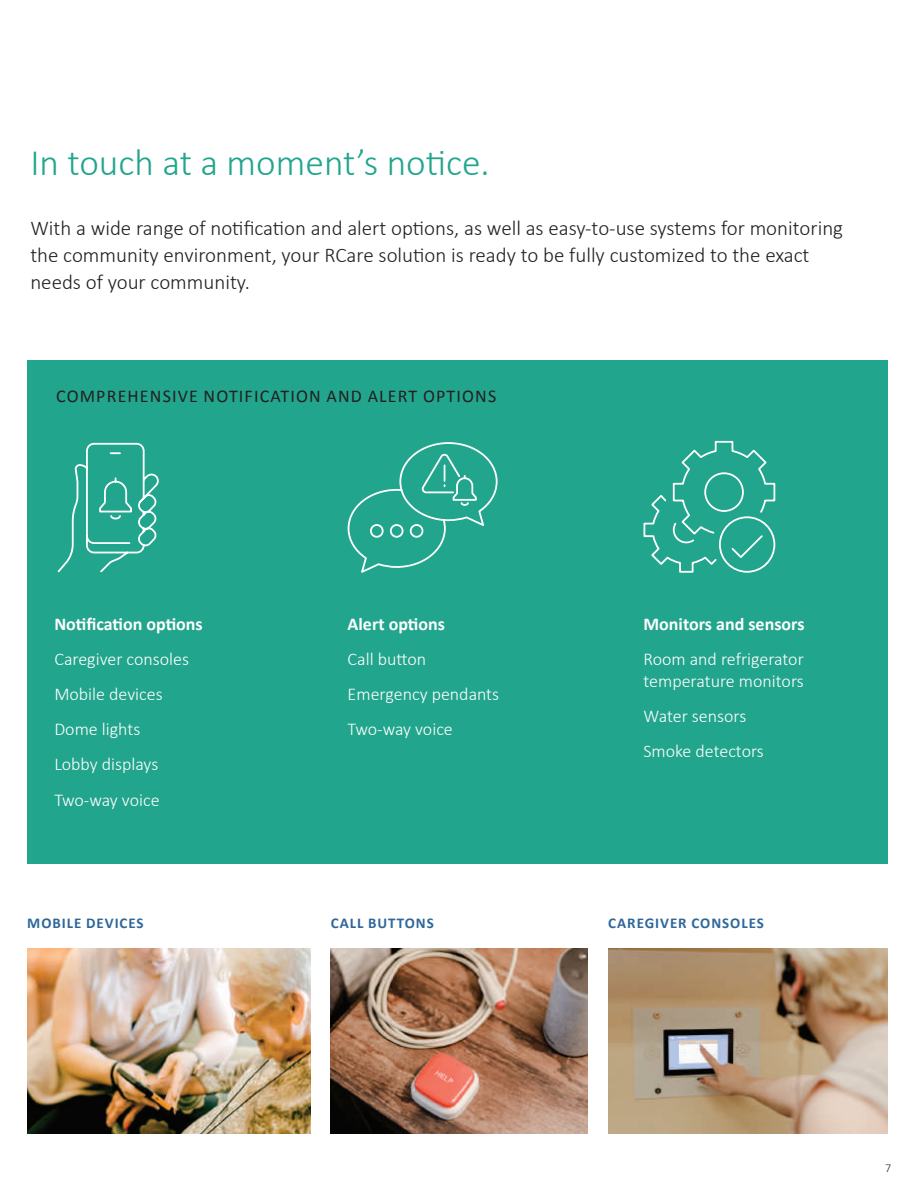
<style>
.page{position:relative;width:918px;height:1188px;background:#fff}
.page>*{position:absolute;margin:0;border:0;box-sizing:border-box;transform-origin:0 0}
.t1{font:300 37.5px "Calibri";color:#22a58d}
.t2{font:300 21px/27px "Calibri";color:#231f20}
.t3{font:300 18px/35.1px "Calibri";color:#fff}
.t4{font:700 18px "Calibri";color:#fff}
.t5{font:18px "Calibri";letter-spacing:.065em;color:#231f20}
.t6{font:700 15px "Calibri";letter-spacing:.065em;color:#2f679a}
.t7{font:300 12px "Calibri";color:#231f20}
</style>
<div class="page">
<div style="left:27px;top:361px;width:861px;height:503px;background:#22a58d"></div>
<img style="left:27px;top:948px;width:283px;height:186px">
<img style="left:330px;top:948px;width:258px;height:186px">
<img style="left:608px;top:948px;width:279px;height:186px">
<svg style="left:57px;top:442px;width:102px;height:131px"></svg>
<svg style="left:347px;top:442px;width:151px;height:131px"></svg>
<svg style="left:643px;top:440px;width:133px;height:133px"></svg>
<h1 class="t1" style="left:30px;top:139px;width:461px">In touch at a moment’s notice.</h1>
<p class="t2" style="left:30px;top:214px;width:814px">With a wide range of notification and alert options, as well as easy-to-use systems for monitoring the community environment, your RCare solution is ready to be fully customized to the exact needs of your community.</p>
<p class="t5" style="left:56px;top:384px;width:442px">COMPREHENSIVE NOTIFICATION AND ALERT OPTIONS</p>
<p class="t4" style="left:54px;top:611px;width:150px">Notification options</p>
<p class="t3" style="left:54px;top:641px;width:136px">Caregiver consoles<br>Mobile devices<br>Dome lights<br>Lobby displays<br>Two-way voice</p>
<p class="t4" style="left:348px;top:611px;width:99px">Alert options</p>
<p class="t3" style="left:348px;top:641px;width:153px">Call button<br>Emergency pendants<br>Two-way voice</p>
<p class="t4" style="left:644px;top:611px;width:163px">Monitors and sensors</p>
<p class="t3" style="left:644px;top:648px;width:162px;line-height:21.6px">Room and refrigerator temperature monitors</p>
<p class="t3" style="left:644px;top:698px;width:122px">Water sensors<br>Smoke detectors</p>
<p class="t6" style="left:27px;top:913px;width:118px">MOBILE DEVICES</p>
<p class="t6" style="left:331px;top:913px;width:105px">CALL BUTTONS</p>
<p class="t6" style="left:608px;top:913px;width:157px">CAREGIVER CONSOLES</p>
<p class="t7" style="left:885px;top:1160px;width:8px">7</p>
</div>
